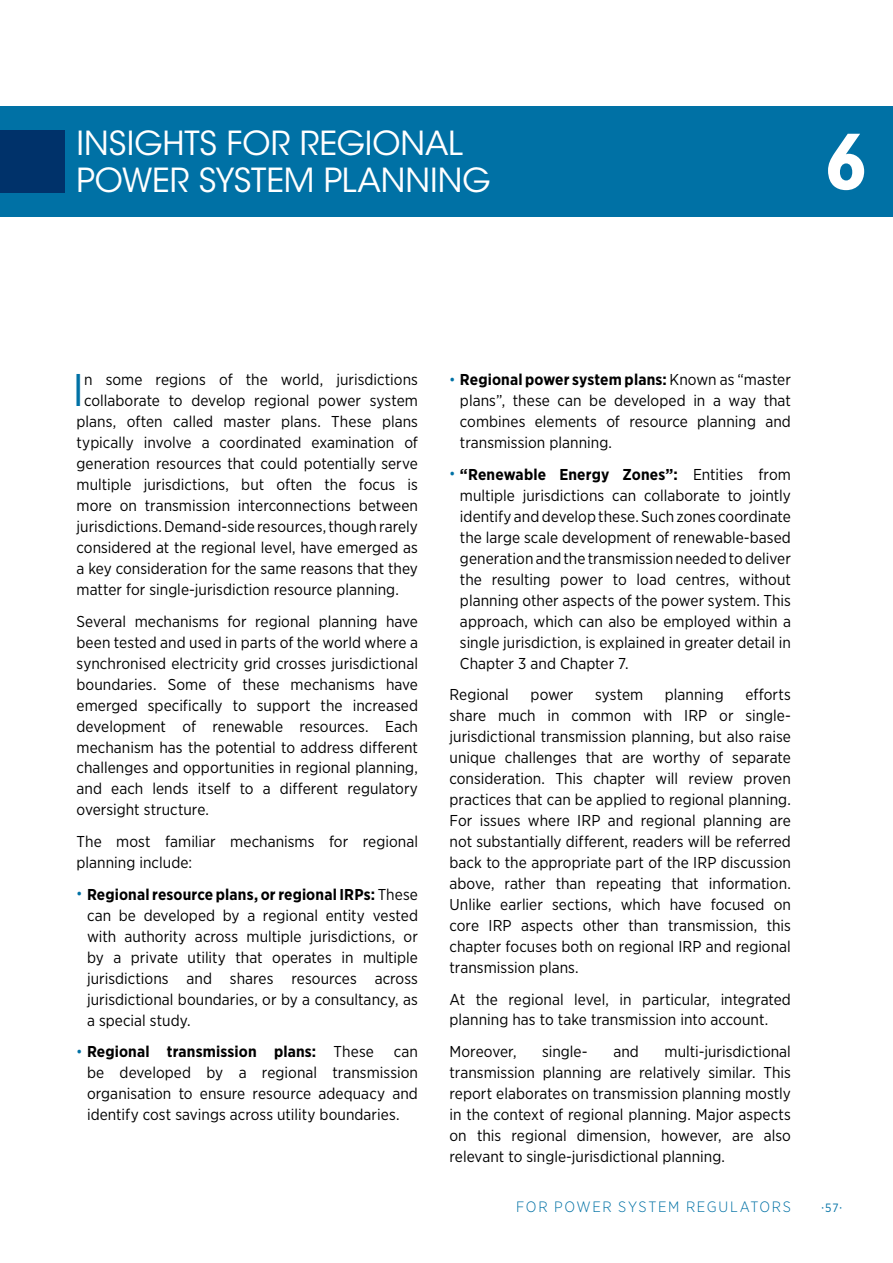
<style>
.page{position:relative;width:893px;height:1263px;background:#fff}
.page>*{position:absolute;margin:0;border:0;box-sizing:border-box;transform-origin:0 0}
.t1{font:700 condensed 75px "ITC Avant Garde Std";color:#fff}
.t2{font:45.75px "Gotham Narrow";color:#0071a5}
.t3{font:33px/37.5px "ITC Avant Garde Std";letter-spacing:-.005em;color:#fff}
.t4{font:15.75px/21px "Gotham Narrow";color:#000;text-align:justify}
.t5{font:700 15.75px "Gotham Narrow";letter-spacing:.01em;color:#000}
.t6{font:300 15px "Gotham Narrow";letter-spacing:.105em;color:#0071a5}
.t7{font:6px "Gotham Narrow";color:#0071a5}
.s1{font-weight:700;font-size:12.6px;color:#0071a5}
.s2{font-weight:700}
.s3{font-size:12.6px;color:#0071a5}
.s4{font-weight:400}
.s5{font-size:12px}
</style>
<div class="page">
<div style="left:0;top:106px;width:893px;height:111px;background:#0071a5"></div>
<h3 class="t3" style="left:77px;top:125px;width:416px">INSIGHTS FOR REGIONAL<br>POWER SYSTEM PLANNING</h3>
<h1 class="t1" style="left:825px;top:114px;width:43px">6</h1>
<h2 class="t2" style="left:72px;top:362px;width:13px">I</h2>
<p class="t4" style="left:84px;top:369px;width:335px">n some regions of the world, jurisdictions</p>
<p class="t4" style="left:84px;top:390px;width:335px">collaborate to develop regional power system</p>
<p class="t4" style="left:77px;top:411px;width:343px">plans, often called master plans. These plans</p>
<p class="t4" style="left:77px;top:432px;width:343px">typically involve a coordinated examination of</p>
<p class="t4" style="left:77px;top:453px;width:343px">generation resources that could potentially serve</p>
<p class="t4" style="left:77px;top:474px;width:343px">multiple jurisdictions, but often the focus is</p>
<p class="t4" style="left:77px;top:495px;width:343px">more on transmission interconnections between</p>
<p class="t4" style="left:77px;top:516px;width:343px">jurisdictions. Demand-side resources, though rarely</p>
<p class="t4" style="left:77px;top:537px;width:343px">considered at the regional level, have emerged as</p>
<p class="t4" style="left:77px;top:558px;width:343px">a key consideration for the same reasons that they</p>
<p class="t4" style="left:77px;top:579px;width:324px">matter for single-jurisdiction resource planning.</p>
<p class="t4" style="left:77px;top:610px;width:343px">Several mechanisms for regional planning have been tested and used in parts of the world where a synchronised electricity grid crosses jurisdictional boundaries. Some of these mechanisms have emerged specifically to support the increased development of renewable resources. Each mechanism has the potential to address different challenges and opportunities in regional planning, and each lends itself to a different regulatory oversight structure.</p>
<p class="t4" style="left:77px;top:831px;width:343px">The most familiar mechanisms for regional planning include:</p>
<p class="t4" style="left:87px;top:883px;width:332px;text-indent:-10px"><span class="s1">•</span> <span class="s2">Regional resource plans, or regional IRPs:</span> These can be developed by a regional entity vested with authority across multiple jurisdictions, or by a private utility that operates in multiple jurisdictions and shares resources across jurisdictional boundaries, or by a consultancy, as a special study.</p>
<p class="t5" style="left:77px;top:1041px;width:299px"><span class="s3">•</span> Regional transmission plans: <span class="s4">These</span></p>
<p class="t4" style="left:87px;top:1041px;width:332px;text-indent:307px">can be developed by a regional transmission organisation to ensure resource adequacy and identify cost savings across utility boundaries.</p>
<p class="t4" style="left:460px;top:369px;width:332px;text-indent:-10px"><span class="s1">•</span> <span class="s2">Regional power system plans:</span> Known as “master plans”, these can be developed in a way that combines elements of resource planning and transmission planning.</p>
<p class="t4" style="left:460px;top:463px;width:332px;text-indent:-10px"><span class="s1">•</span> <span class="s2">“Renewable Energy Zones”:</span> Entities from multiple jurisdictions can collaborate to jointly identify and develop these. Such zones coordinate the large scale development of renewable-based generation and the transmission needed to deliver the resulting power to load centres, without planning other aspects of the power system. This approach, which can also be employed within a single jurisdiction, is explained in greater detail in Chapter 3 and Chapter 7.</p>
<p class="t4" style="left:449px;top:684px;width:61px">Regional</p>
<p class="t4" style="left:531px;top:684px;width:44px">power</p>
<p class="t4" style="left:595px;top:684px;width:50px">system</p>
<p class="t4" style="left:665px;top:684px;width:60px">planning</p>
<p class="t4" style="left:449px;top:684px;width:343px;text-indent:296px">efforts share much in common with IRP or single&shy;jurisdictional transmission planning, but also raise unique challenges that are worthy of separate consideration. This chapter will review proven practices that can be applied to regional planning.<br>For issues where IRP and regional planning are not substantially different, readers will be referred back to the appropriate part of the IRP discussion above, rather than repeating that information.<br>Unlike earlier sections, which have focused on core IRP aspects other than transmission, this chapter focuses both on regional IRP and regional transmission plans.</p>
<p class="t4" style="left:449px;top:988px;width:343px">At the regional level, in particular, integrated planning has to take transmission into account.</p>
<p class="t4" style="left:449px;top:1041px;width:68px">Moreover,</p>
<p class="t4" style="left:542px;top:1041px;width:47px">single-</p>
<p class="t4" style="left:613px;top:1041px;width:27px">and</p>
<p class="t4" style="left:449px;top:1041px;width:343px;text-indent:215px">multi-jurisdictional transmission planning are relatively similar. This report elaborates on transmission planning mostly in the context of regional planning. Major aspects on this regional dimension, however, are also relevant to single-jurisdictional planning.</p>
<p class="t6" style="left:516px;top:1197px;width:276px">FOR POWER SYSTEM REGULATORS</p>
<p class="t7" style="left:822px;top:1204px;width:22px">•<span class="s5">57</span>•</p>
</div>
